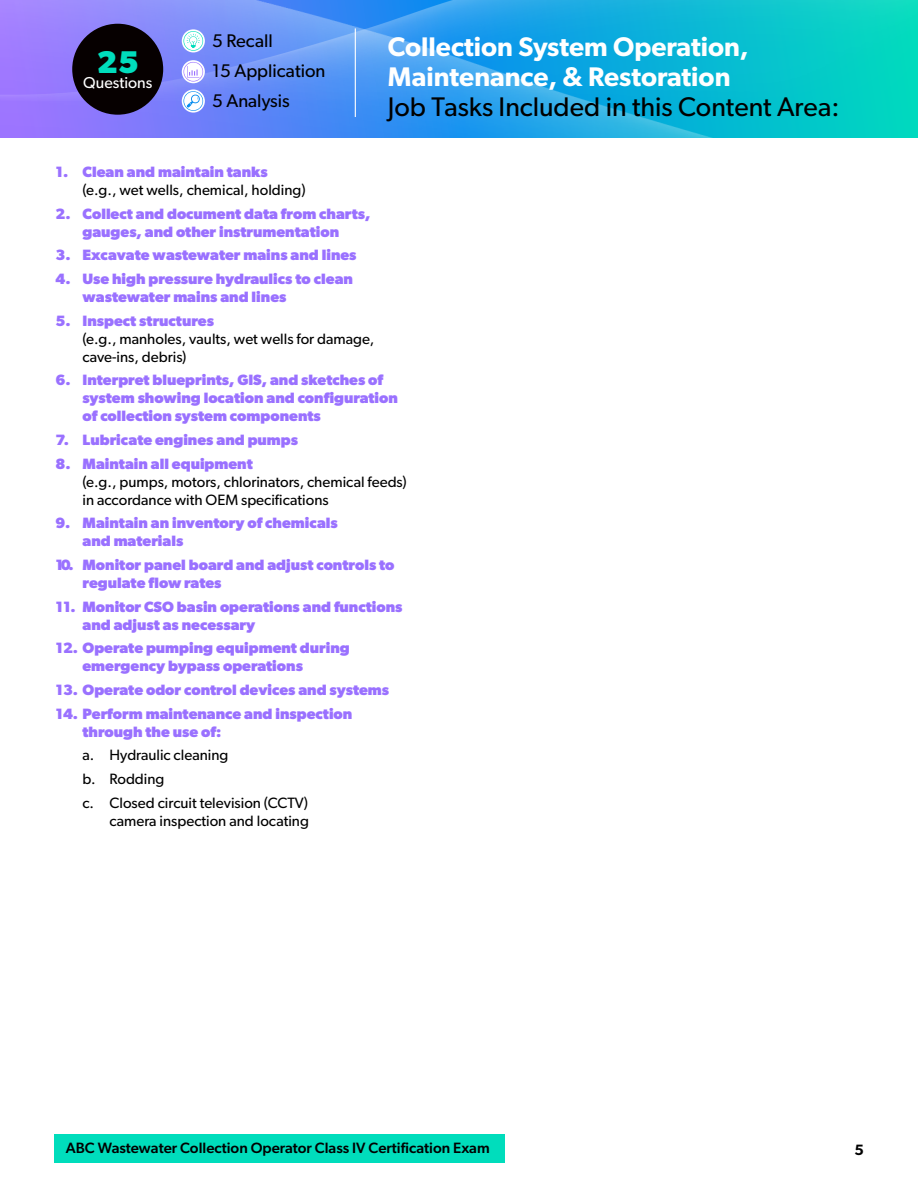
<style>
.page{position:relative;width:918px;height:1188px;background:#fff}
.page>*{position:absolute;margin:0;border:0;box-sizing:border-box;transform-origin:0 0}
.t1{font:700 31.5px "Gibson";color:#00ddbc}
.t2{font:600 27px/30px "Gibson";color:#fff}
.t3{font:27px "Gibson";color:#000}
.t4{font:18.3px/29.8px "Gibson";color:#000}
.t5{font:15.9px "Gibson";color:#fff}
.t6{font:700 15px/18px "Gibson";color:#9a71ff}
.t7{font:15px/18px "Gibson";color:#000}
.t8{font:500 15px "Gibson";color:#000}
.t9{font:600 15px "Gibson";color:#000}
</style>
<div class="page">
<div style="left:54px;top:1134px;width:450px;height:28px;background:#00ddbc"></div>
<img style="left:891px;top:0;width:27px;height:101px">
<img style="left:0;top:0;width:891px;height:138px">
<hr style="left:355px;top:28px;width:1px;height:89px;background:#fff">
<div style="left:72px;top:24px;width:91px;height:91px;background:#060000;border-radius:50%"></div>
<svg style="left:182px;top:29px;width:23px;height:23px"></svg>
<svg style="left:184px;top:31px;width:19px;height:20px"></svg>
<svg style="left:182px;top:60px;width:23px;height:23px"></svg>
<svg style="left:184px;top:62px;width:19px;height:20px"></svg>
<svg style="left:182px;top:89px;width:23px;height:24px"></svg>
<svg style="left:184px;top:91px;width:19px;height:20px"></svg>
<h1 class="t1" style="left:97px;top:44px;width:43px">25</h1>
<p class="t5" style="left:83px;top:73px;width:71px">Questions</p>
<p class="t4" style="left:212px;top:26px;width:115px">5 Recall<br>15 Application<br>5 Analysis</p>
<h2 class="t2" style="left:388px;top:31px;width:363px">Collection System Operation,<br>Maintenance, &amp; Restoration</h2>
<h2 class="t3" style="left:388px;top:90px;width:453px">Job Tasks Included in this Content Area:</h2>
<p class="t6" style="left:56px;top:162px;width:214px">1. Clean and maintain tanks</p>
<p class="t7" style="left:82px;top:181px;width:225px">(e.g., wet wells, chemical, holding)</p>
<p class="t6" style="left:56px;top:204px;width:316px;text-align:center">2. Collect and document data from charts, gauges, and other instrumentation</p>
<p class="t6" style="left:56px;top:246px;width:303px">3. Excavate wastewater mains and lines</p>
<p class="t6" style="left:82px;top:269px;width:272px;text-indent:-27px">4. Use high pressure hydraulics to clean wastewater mains and lines</p>
<p class="t6" style="left:56px;top:311px;width:160px">5. Inspect structures</p>
<p class="t7" style="left:82px;top:329px;width:293px">(e.g., manholes, vaults, wet wells for damage, cave-ins, debris)</p>
<p class="t6" style="left:82px;top:371px;width:317px;text-indent:-27px">6. Interpret blueprints, GIS, and sketches of system showing location and configuration of collection system components</p>
<p class="t6" style="left:56px;top:430px;width:244px">7. Lubricate engines and pumps</p>
<p class="t6" style="left:56px;top:454px;width:199px">8. Maintain all equipment</p>
<p class="t7" style="left:82px;top:472px;width:326px">(e.g., pumps, motors, chlorinators, chemical feeds) in accordance with OEM specifications</p>
<p class="t6" style="left:82px;top:514px;width:257px;text-indent:-27px">9. Maintain an inventory of chemicals and materials</p>
<p class="t6" style="left:83px;top:555px;width:314px;text-indent:-27px">10. Monitor panel board and adjust controls to regulate flow rates</p>
<p class="t6" style="left:83px;top:597px;width:322px;text-indent:-27px">11. Monitor CSO basin operations and functions and adjust as necessary</p>
<p class="t6" style="left:83px;top:639px;width:269px;text-indent:-27px">12. Operate pumping equipment during emergency bypass operations</p>
<p class="t6" style="left:56px;top:680px;width:335px">13. Operate odor control devices and systems</p>
<p class="t6" style="left:83px;top:704px;width:271px;text-indent:-27px">14. Perform maintenance and inspection through the use of:</p>
<p class="t7" style="left:83px;top:743px;width:227px;line-height:23.7px">a. Hydraulic cleaning<br>b. Rodding<br>c. Closed circuit television (CCTV)</p>
<p class="t7" style="left:110px;top:811px;width:201px">camera inspection and locating</p>
<p class="t8" style="left:66px;top:1139px;width:425px">ABC Wastewater Collection Operator Class IV Certification Exam</p>
<p class="t9" style="left:855px;top:1140px;width:11px">5</p>
</div>
